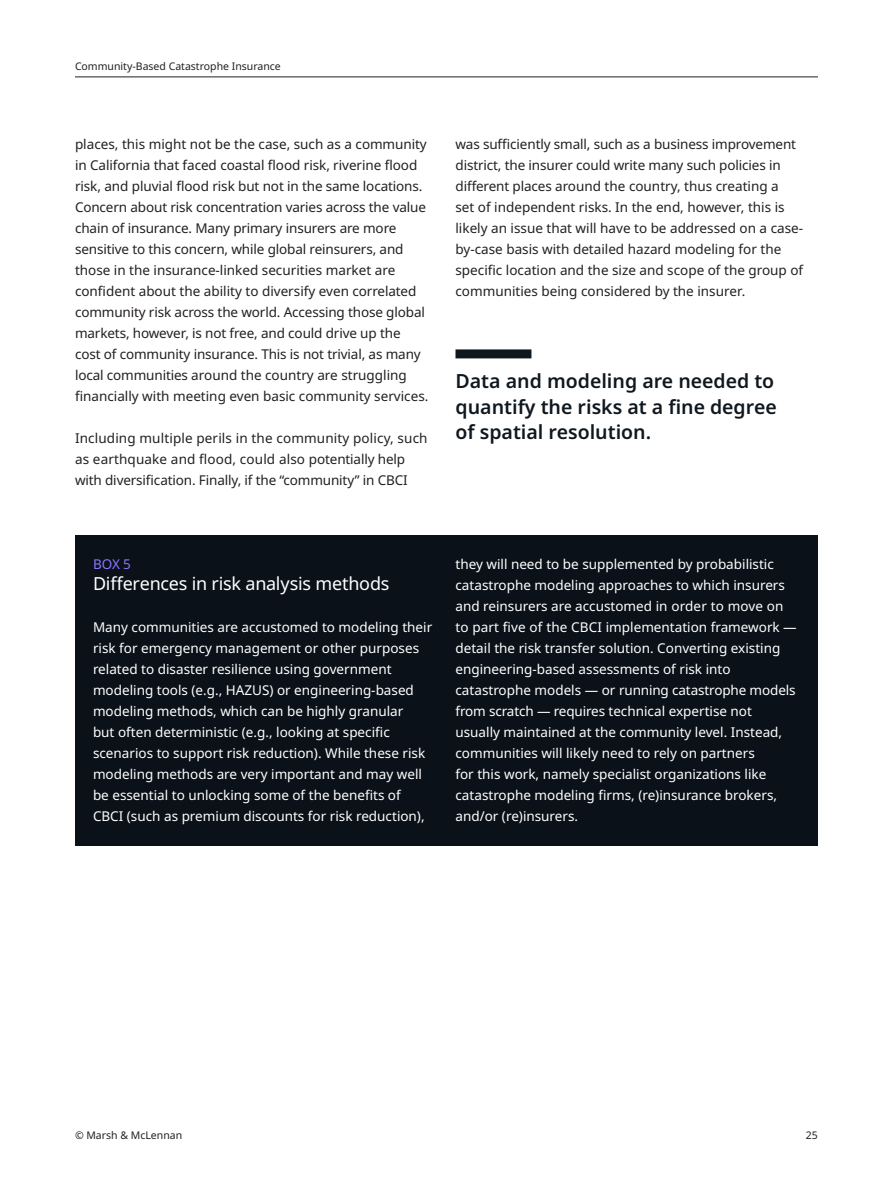
<style>
.page{position:relative;width:893px;height:1188px;background:#fff}
.page>*{position:absolute;margin:0;border:0;box-sizing:border-box;transform-origin:0 0}
.Callout_small_text{font:600 19.5px/25.5px "Noto Sans";color:#10181f}
.Heading4_box{font:18px "Noto Sans";letter-spacing:-.015em;color:#fff}
.Body_Text{font:13.5px/21px "Noto Sans";letter-spacing:-.005em;color:#231f20}
.Body_Text-2{font:13.5px/21px "Noto Sans";color:#fff}
.Heading4_box_kicker{font:13.5px "Noto Sans";color:#8a75ff}
.t1{font:10.5px "Noto Sans";color:#231f20}
</style>
<div class="page">
<hr style="left:75px;top:77px;width:743px;height:1px;background:#231f20">
<div style="left:75px;top:535px;width:743px;height:311px;background:#0a1119"></div>
<div style="left:455px;top:349px;width:76px;height:9px;background:#10181f"></div>
<p class="t1" style="left:75px;top:59px;width:207px">Community-Based Catastrophe Insurance</p>
<p class="Body_Text" style="left:75px;top:133px;width:355px">places, this might not be the case, such as a community in California that faced coastal flood risk, riverine flood risk, and pluvial flood risk but not in the same locations.<br>Concern about risk concentration varies across the value chain of insurance. Many primary insurers are more sensitive to this concern, while global reinsurers, and those in the insurance-linked securities market are confident about the ability to diversify even correlated community risk across the world. Accessing those global markets, however, is not free, and could drive up the cost of community insurance. This is not trivial, as many local communities around the country are struggling financially with meeting even basic community services.</p>
<p class="Body_Text" style="left:75px;top:427px;width:354px">Including multiple perils in the community policy, such as earthquake and flood, could also potentially help with diversification. Finally, if the “community” in CBCI</p>
<p class="Body_Text" style="left:455px;top:133px;width:349px">was sufficiently small, such as a business improvement district, the insurer could write many such policies in different places around the country, thus creating a<br>set of independent risks. In the end, however, this is likely an issue that will have to be addressed on a case&shy;by-case basis with detailed hazard modeling for the specific location and the size and scope of the group of communities being considered by the insurer.</p>
<p class="Callout_small_text" style="left:455px;top:369px;width:323px">Data and modeling are needed to quantify the risks at a fine degree of spatial resolution.</p>
<p class="Heading4_box_kicker" style="left:93px;top:554px;width:40px">BOX 5</p>
<p class="Heading4_box" style="left:93px;top:570px;width:298px">Differences in risk analysis methods</p>
<p class="Body_Text-2" style="left:93px;top:616px;width:341px">Many communities are accustomed to modeling their risk for emergency management or other purposes related to disaster resilience using government modeling tools (e.g., HAZUS) or engineering-based modeling methods, which can be highly granular<br>but often deterministic (e.g., looking at specific scenarios to support risk reduction). While these risk modeling methods are very important and may well be essential to unlocking some of the benefits of CBCI (such as premium discounts for risk reduction),</p>
<p class="Body_Text-2" style="left:455px;top:553px;width:343px">they will need to be supplemented by probabilistic catastrophe modeling approaches to which insurers and reinsurers are accustomed in order to move on to part five of the CBCI implementation framework — detail the risk transfer solution. Converting existing engineering-based assessments of risk into catastrophe models — or running catastrophe models from scratch — requires technical expertise not usually maintained at the community level. Instead, communities will likely need to rely on partners<br>for this work, namely specialist organizations like catastrophe modeling firms, (re)insurance brokers, and/or (re)insurers.</p>
<p class="t1" style="left:75px;top:1127px;width:109px">© Marsh &amp; McLennan</p>
<p class="t1" style="left:806px;top:1127px;width:14px">25</p>
</div>
